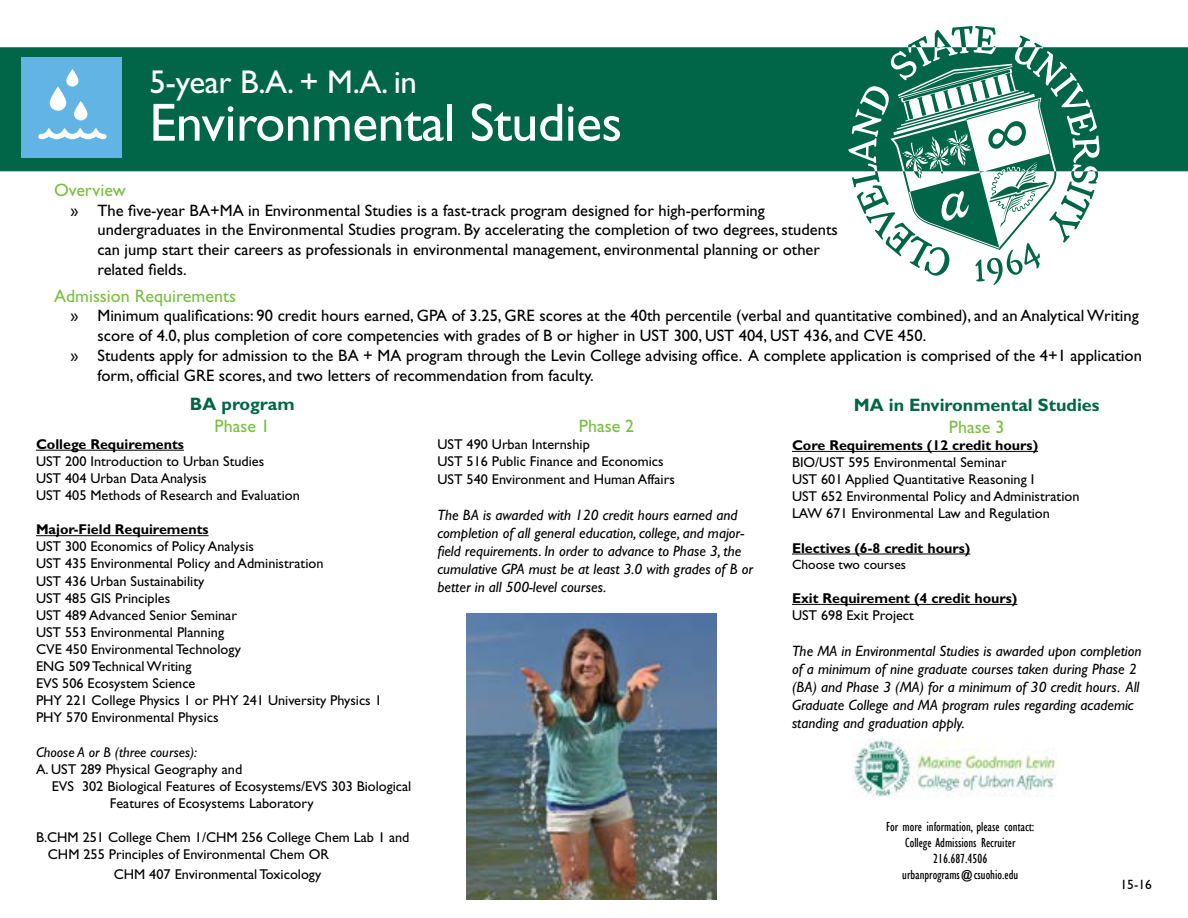
<style>
.page{position:relative;width:1188px;height:918px;background:#fff}
.page>*{position:absolute;margin:0;border:0;box-sizing:border-box;transform-origin:0 0}
.t1{font:54px "Gill Sans Std";letter-spacing:-.01em;color:#fff}
.t2{font:33px "Gill Sans Std";letter-spacing:-.01em;color:#fff}
.t3{font:18px "Gill Sans Std";color:#7ac043}
.t4{font:700 18px "Gill Sans Std";color:#006647}
.t5{font:16.5px/19.8px "Gill Sans Std";color:#000}
.t6{font:italic 15px/18px "Gill Sans Std";color:#000}
.t7{font:14.25px/17.1px "Gill Sans Std";color:#000}
.t8{font:700 14.25px "Gill Sans Std";color:#000}
.t9{font:italic 14.25px "Gill Sans Std";color:#000}
.t10{font:condensed 13.5px/16.2px "Gill Sans";color:#000;text-align:center}
.t11{font:13.5px "Gill Sans Std";color:#000}
</style>
<div class="page">
<hr style="left:36px;top:450px;width:148px;height:1px;background:#000">
<hr style="left:36px;top:535px;width:173px;height:1px;background:#000">
<hr style="left:792px;top:451px;width:246px;height:1px;background:#000">
<hr style="left:792px;top:554px;width:178px;height:1px;background:#000">
<hr style="left:792px;top:604px;width:225px;height:1px;background:#000">
<div style="left:0;top:47px;width:1188px;height:124px;background:#006647"></div>
<svg style="left:1019px;top:35px;width:24px;height:27px"></svg>
<svg style="left:908px;top:36px;width:19px;height:11px"></svg>
<svg style="left:935px;top:26px;width:61px;height:25px"></svg>
<svg style="left:852px;top:69px;width:246px;height:216px"></svg>
<img style="left:853px;top:738px;width:204px;height:59px">
<div style="left:22px;top:57px;width:100px;height:100px;background:#61b4e4"></div>
<img style="left:466px;top:614px;width:250px;height:286px">
<div style="left:22px;top:60px;width:100px;height:98px;background:#61b4e4"></div>
<svg style="left:38px;top:128px;width:68px;height:11px"></svg>
<svg style="left:49px;top:69px;width:39px;height:51px"></svg>
<h2 class="t2" style="left:149px;top:63px;width:269px">5-year B.A. + M.A. in</h2>
<h1 class="t1" style="left:149px;top:92px;width:474px">Environmental Studies</h1>
<p class="t3" style="left:54px;top:179px;width:73px">Overview</p>
<p class="t5" style="left:97px;top:200px;width:742px;text-indent:-27px">» The five-year BA+MA in Environmental Studies is a fast-track program designed for high-performing undergraduates in the Environmental Studies program. By accelerating the completion of two degrees, students can jump start their careers as professionals in environmental management, environmental planning or other related fields.</p>
<p class="t3" style="left:54px;top:285px;width:183px">Admission Requirements</p>
<p class="t5" style="left:70px;top:306px;width:1070px">» Minimum qualifications: 90 credit hours earned, GPA of 3.25, GRE scores at the 40th percentile (verbal and quantitative combined), and an Analytical Writing</p>
<p class="t5" style="left:97px;top:326px;width:830px">score of 4.0, plus completion of core competencies with grades of B or higher in UST 300, UST 404, UST 436, and CVE 450.</p>
<p class="t5" style="left:70px;top:346px;width:1073px">» Students apply for admission to the BA + MA program through the Levin College advising office. A complete application is comprised of the 4+1 application</p>
<p class="t5" style="left:97px;top:366px;width:498px">form, official GRE scores, and two letters of recommendation from faculty.</p>
<p class="t4" style="left:190px;top:393px;width:106px">BA program</p>
<p class="t3" style="left:215px;top:415px;width:57px">Phase 1</p>
<p class="t8" style="left:36px;top:436px;width:150px">College Requirements</p>
<p class="t7" style="left:36px;top:453px;width:265px">UST 200 Introduction to Urban Studies<br>UST 404 Urban Data Analysis<br>UST 405 Methods of Research and Evaluation</p>
<p class="t8" style="left:36px;top:521px;width:174px">Major-Field Requirements</p>
<p class="t7" style="left:36px;top:538px;width:347px">UST 300 Economics of Policy Analysis<br>UST 435 Environmental Policy and Administration<br>UST 436 Urban Sustainability<br>UST 485 GIS Principles<br>UST 489 Advanced Senior Seminar<br>UST 553 Environmental Planning<br>CVE 450 Environmental Technology<br>ENG 509 Technical Writing<br>EVS 506 Ecosystem Science<br>PHY 221 College Physics 1 or PHY 241 University Physics 1<br>PHY 570 Environmental Physics</p>
<p class="t9" style="left:36px;top:744px;width:163px">Choose A or B (three courses):</p>
<p class="t7" style="left:36px;top:760px;width:208px">A. UST 289 Physical Geography and</p>
<p class="t7" style="left:52px;top:778px;width:361px">EVS 302 Biological Features of Ecosystems/EVS 303 Biological</p>
<p class="t7" style="left:110px;top:795px;width:205px">Features of Ecosystems Laboratory</p>
<p class="t7" style="left:48px;top:829px;width:363px;text-indent:-12px">B.CHM 251 College Chem 1/CHM 256 College Chem Lab 1 and<br>CHM 255 Principles of Environmental Chem OR</p>
<p class="t7" style="left:114px;top:866px;width:209px">CHM 407 Environmental Toxicology</p>
<p class="t3" style="left:579px;top:416px;width:57px">Phase 2</p>
<p class="t7" style="left:437px;top:436px;width:239px;line-height:17.5px">UST 490 Urban Internship<br>UST 516 Public Finance and Economics<br>UST 540 Environment and Human Affairs</p>
<p class="t6" style="left:437px;top:507px;width:317px">The BA is awarded with 120 credit hours earned and completion of all general education, college, and major&shy;field requirements. In order to advance to Phase 3, the cumulative GPA must be at least 3.0 with grades of B or better in all 500-level courses.</p>
<p class="t4" style="left:854px;top:395px;width:247px">MA in Environmental Studies</p>
<p class="t3" style="left:949px;top:416px;width:57px">Phase 3</p>
<p class="t8" style="left:792px;top:437px;width:248px">Core Requirements (12 credit hours)</p>
<p class="t7" style="left:792px;top:454px;width:289px">BIO/UST 595 Environmental Seminar<br>UST 601 Applied Quantitative Reasoning I<br>UST 652 Environmental Policy and Administration LAW 671 Environmental Law and Regulation</p>
<p class="t8" style="left:792px;top:539px;width:180px">Electives (6-8 credit hours)</p>
<p class="t11" style="left:792px;top:556px;width:116px">Choose two courses</p>
<p class="t8" style="left:792px;top:590px;width:227px">Exit Requirement (4 credit hours)</p>
<p class="t7" style="left:792px;top:607px;width:123px">UST 698 Exit Project</p>
<p class="t6" style="left:792px;top:642px;width:351px">The MA in Environmental Studies is awarded upon completion of a minimum of nine graduate courses taken during Phase 2 (BA) and Phase 3 (MA) for a minimum of 30 credit hours. All Graduate College and MA program rules regarding academic standing and graduation apply.</p>
<p class="t10" style="left:886px;top:818px;width:150px">For more information, please contact:<br>College Admissions Recruiter<br>216.687.4506 urbanprograms@csuohio.edu</p>
<p class="t11" style="left:1120px;top:877px;width:33px">15-16</p>
</div>
